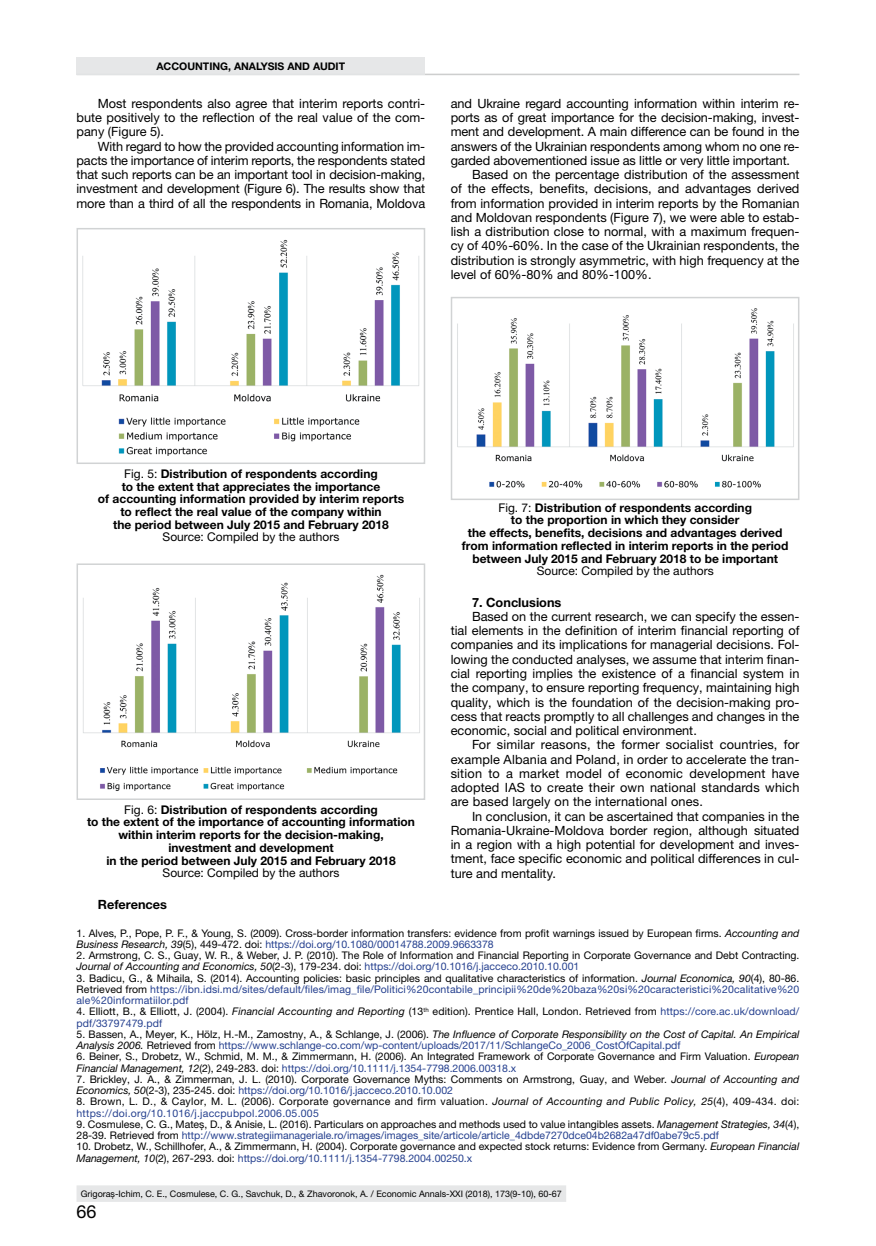
<style>
.page{position:relative;width:876px;height:1246px;background:#fff}
.page>*{position:absolute;margin:0;border:0;box-sizing:border-box;transform-origin:0 0}
.t1{font:18px "Helvetica Neue LTW1 G";color:#000}
.t2{font:12.75px/14.2px "Helvetica Neue LTW1 G";color:#000;text-align:justify}
.t3{font:700 12.75px "Helvetica Neue LTW1 G";color:#000}
.t4{font:700 12px/12.8px "Helvetica Neue LTW1 G";color:#000;text-align:center}
.t5{font:12px "Helvetica Neue LTW1 G";color:#000}
.t6{font:10.5px/11.2px "Helvetica Neue LTW1 G";color:#000}
.t7{font:10.5px/11.2px "Helvetica Neue LTW1 G";color:#25408f;text-align:justify}
.t8{font:10.5px/11.2px "Helvetica Neue LTW1 G";letter-spacing:.025em;color:#000}
.t9{font:700 10.5px "Helvetica Neue LTW1 G";color:#000}
.t10{font:9px "Helvetica Neue LTW1 G";color:#000}
.s1{font-weight:400}
.s2{font-style:italic}
.s3{color:#25408f}
.s4{color:#000}
.s5{font-style:italic;color:#000}
</style>
<div class="page">
<div style="left:77px;top:1185px;width:489px;height:17px;background:#e6e7e8"></div>
<div style="left:77px;top:57px;width:348px;height:17px;background:#e6e7e8"></div>
<hr style="left:77px;top:74px;width:722px;height:1px;background:#d1d3d4">
<img style="left:457px;top:308px;width:337px;height:180px">
<div style="left:451px;top:297px;width:348px;height:203px;border:2px solid #d1d3d4"></div>
<img style="left:83px;top:574px;width:337px;height:217px">
<div style="left:77px;top:563px;width:348px;height:237px;border:2px solid #d1d3d4"></div>
<img style="left:82px;top:239px;width:337px;height:217px">
<div style="left:77px;top:228px;width:348px;height:236px;border:2px solid #d1d3d4"></div>
<p class="t9" style="left:157px;top:59px;width:190px">ACCOUNTING, ANALYSIS AND AUDIT</p>
<p class="t2" style="left:77px;top:96px;width:350px;text-indent:21px">Most respondents also agree that interim reports contri&shy;bute positively to the reflection of the real value of the com&shy;pany (Figure 5).</p>
<p class="t2" style="left:77px;top:139px;width:350px;text-indent:21px">With regard to how the provided accounting information im&shy;pacts the importance of interim reports, the respondents stated that such reports can be an important tool in decision-making, investment and development (Figure 6). The results show that more than a third of all the respondents in Romania, Moldova</p>
<p class="t2" style="left:451px;top:96px;width:350px">and Ukraine regard accounting information within interim re-</p>
<p class="t2" style="left:451px;top:110px;width:350px">ports as of great importance for the decision-making, invest-</p>
<p class="t2" style="left:451px;top:125px;width:350px">ment and development. A main difference can be found in the</p>
<p class="t2" style="left:451px;top:139px;width:350px">answers of the Ukrainian respondents among whom no one re-</p>
<p class="t2" style="left:451px;top:153px;width:341px">garded abovementioned issue as little or very little important.</p>
<p class="t2" style="left:472px;top:167px;width:329px">Based on the percentage distribution of the assessment</p>
<p class="t2" style="left:451px;top:182px;width:350px">of the effects, benefits, decisions, and advantages derived</p>
<p class="t2" style="left:451px;top:196px;width:350px">from information provided in interim reports by the Romanian</p>
<p class="t2" style="left:451px;top:210px;width:350px">and Moldovan respondents (Figure 7), we were able to estab-</p>
<p class="t2" style="left:451px;top:224px;width:350px">lish a distribution close to normal, with a maximum frequen-</p>
<p class="t2" style="left:451px;top:239px;width:350px">cy of 40%-60%. In the case of the Ukrainian respondents, the</p>
<p class="t2" style="left:451px;top:253px;width:350px">distribution is strongly asymmetric, with high frequency at the</p>
<p class="t2" style="left:451px;top:267px;width:202px">level of 60%-80% and 80%-100%.</p>
<p class="t4" style="left:98px;top:467px;width:308px"><span class="s1">Fig. 5:</span> Distribution of respondents according<br>to the extent that appreciates the importance<br>of accounting information provided by interim reports to reflect the real value of the company within<br>the period between July 2015 and February 2018</p>
<p class="t5" style="left:163px;top:530px;width:178px">Source: Compiled by the authors</p>
<p class="t4" style="left:87px;top:803px;width:329px"><span class="s1">Fig. 6:</span> Distribution of respondents according<br>to the extent of the importance of accounting information within interim reports for the decision-making, investment and development<br>in the period between July 2015 and February 2018</p>
<p class="t5" style="left:163px;top:866px;width:178px">Source: Compiled by the authors</p>
<p class="t4" style="left:462px;top:501px;width:328px"><span class="s1">Fig. 7:</span> Distribution of respondents according<br>to the proportion in which they consider<br>the effects, benefits, decisions and advantages derived from information reflected in interim reports in the period between July 2015 and February 2018 to be important</p>
<p class="t5" style="left:537px;top:564px;width:178px">Source: Compiled by the authors</p>
<p class="t3" style="left:472px;top:594px;width:91px">7. Conclusions</p>
<p class="t2" style="left:451px;top:609px;width:350px;text-indent:21px">Based on the current research, we can specify the essen&shy;tial elements in the definition of interim financial reporting of companies and its implications for managerial decisions. Fol&shy;lowing the conducted analyses, we assume that interim finan&shy;cial reporting implies the existence of a financial system in the company, to ensure reporting frequency, maintaining high quality, which is the foundation of the decision-making pro&shy;cess that reacts promptly to all challenges and changes in the economic, social and political environment.</p>
<p class="t2" style="left:451px;top:737px;width:350px;text-indent:21px">For similar reasons, the former socialist countries, for example Albania and Poland, in order to accelerate the tran&shy;sition to a market model of economic development have adopted IAS to create their own national standards which are based largely on the international ones.</p>
<p class="t2" style="left:451px;top:809px;width:350px;text-indent:21px">In conclusion, it can be ascertained that companies in the Romania-Ukraine-Moldova border region, although situated in a region with a high potential for development and inves&shy;tment, face specific economic and political differences in cul&shy;ture and mentality.</p>
<p class="t3" style="left:98px;top:897px;width:71px">References</p>
<p class="t6" style="left:77px;top:927px;width:724px">1. Alves, P., Pope, P. F., &amp; Young, S. (2009). Cross-border information transfers: evidence from profit warnings issued by European firms. <span class="s2">Accounting and<br>Business Research, 39</span>(5), 449-472. doi: <span class="s3">https://doi.org/10.1080/00014788.2009.9663378</span></p>
<p class="t6" style="left:77px;top:950px;width:724px">2. Armstrong, C. S., Guay, W. R., &amp; Weber, J. P. (2010). The Role of Information and Financial Reporting in Corporate Governance and Debt Contracting.<br><span class="s2">Journal of Accounting and Economics, 50</span>(2-3), 179-234. doi: <span class="s3">https://doi.org/10.1016/j.jacceco.2010.10.001</span></p>
<p class="t7" style="left:77px;top:972px;width:724px"><span class="s4">3. Badicu, G., &amp; Mihaila, S. (2014). Accounting policies: basic principles and qualitative characteristics of information.</span> <span class="s5">Journal Economica, 90</span><span class="s4">(4), 80-86.<br>Retrieved from</span> https://ibn.idsi.md/sites/default/files/imag_file/Politici%20contabile_principii%20de%20baza%20si%20caracteristici%20calitative%20 ale%20informatiilor.pdf</p>
<p class="t6" style="left:77px;top:1006px;width:724px">4. Elliott, B., &amp; Elliott, J. (2004). <span class="s2">Financial Accounting and Reporting</span> (13<sup>th</sup> edition). Prentice Hall, London. Retrieved from <span class="s3">https://core.ac.uk/download/ pdf/33797479.pdf</span></p>
<p class="t7" style="left:77px;top:1028px;width:724px"><span class="s4">5. Bassen, A., Meyer, K., Hölz, H.-M., Zamostny, A., &amp; Schlange, J. (2006).</span> <span class="s5">The Influence of Corporate Responsibility on the Cost of Capital. An Empirical<br>Analysis 2006.</span> <span class="s4">Retrieved from</span> https://www.schlange-co.com/wp-content/uploads/2017/11/SchlangeCo_2006_CostOfCapital.pdf</p>
<p class="t6" style="left:77px;top:1051px;width:724px">6. Beiner, S., Drobetz, W., Schmid, M. M., &amp; Zimmermann, H. (2006). An Integrated Framework of Corporate Governance and Firm Valuation. <span class="s2">European<br>Financial Management, 12</span>(2), 249-283. doi: <span class="s3">https://doi.org/10.1111/j.1354-7798.2006.00318.x</span></p>
<p class="t6" style="left:77px;top:1073px;width:724px">7. Brickley, J. A., &amp; Zimmerman, J. L. (2010). Corporate Governance Myths: Comments on Armstrong, Guay, and Weber. <span class="s2">Journal of Accounting and<br>Economics, 50</span>(2-3), 235-245. doi: <span class="s3">https://doi.org/10.1016/j.jacceco.2010.10.002</span></p>
<p class="t8" style="left:77px;top:1096px;width:724px">8. Brown, L. D., &amp; Caylor, M. L. (2006). Corporate governance and firm valuation. <span class="s2">Journal of Accounting and Public Policy, 25</span>(4), 409-434. doi: <span class="s3">https://doi.org/10.1016/j.jaccpubpol.2006.05.005</span></p>
<p class="t6" style="left:77px;top:1118px;width:724px">9. Cosmulese, C. G., Mateș, D., &amp; Anisie, L. (2016). Particulars on approaches and methods used to value intangibles assets. <span class="s2">Management Strategies, 34</span>(4),<br>28-39. Retrieved from <span class="s3">http://www.strategiimanageriale.ro/images/images_site/articole/article_4dbde7270dce04b2682a47df0abe79c5.pdf</span></p>
<p class="t6" style="left:77px;top:1141px;width:724px">10. Drobetz, W., Schillhofer, A., &amp; Zimmermann, H. (2004). Corporate governance and expected stock returns: Evidence from Germany. <span class="s2">European Financial<br>Management, 10</span>(2), 267-293. doi: <span class="s3">https://doi.org/10.1111/j.1354-7798.2004.00250.x</span></p>
<p class="t10" style="left:81px;top:1188px;width:483px">Grigoraș-Ichim, C. E., Cosmulese, C. G., Savchuk, D., &amp; Zhavoronok, A. / Economic Annals-XXI (2018), 173(9-10), 60-67</p>
<h1 class="t1" style="left:77px;top:1200px;width:22px">66</h1>
</div>
